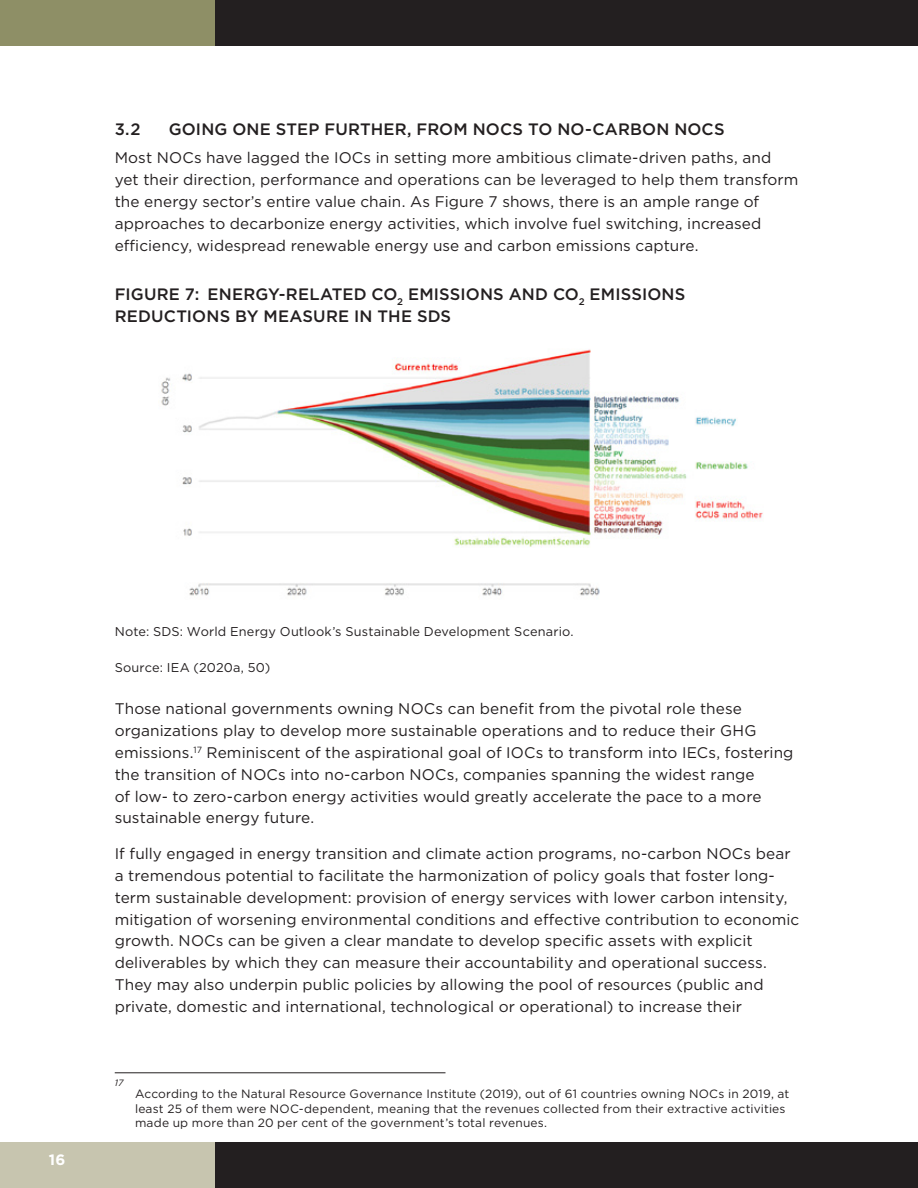
<style>
.page{position:relative;width:918px;height:1188px;background:#fff}
.page>*{position:absolute;margin:0;border:0;box-sizing:border-box;transform-origin:0 0}
.Heading_2{font:500 16.5px/21.9px "Gotham";letter-spacing:.01em;color:#231f20}
.Body{font:15.3px/21.9px "Gotham";letter-spacing:.005em;color:#231f20}
.t1{font:700 15px "Gotham";color:#fff}
.Table_Source{font:12.75px "Gotham";letter-spacing:.015em;color:#231f20}
.Footnote{font:12px/14.4px "Gotham";letter-spacing:.015em;color:#231f20}
.Footnote-2{font:italic 9.15px "Gotham";color:#231f20}
</style>
<div class="page">
<div style="left:0;top:1143px;width:215px;height:45px;background:#c7c5af"></div>
<div style="left:0;top:0;width:215px;height:45px;background:#8e8f66"></div>
<div style="left:215px;top:1143px;width:703px;height:45px;background:#231f20"></div>
<div style="left:215px;top:0;width:703px;height:45px;background:#231f20"></div>
<img style="left:161px;top:349px;width:602px;height:247px">
<hr style="left:115px;top:1072px;width:331px;height:1px;background:#231f20">
<p class="Heading_2" style="left:115px;top:118px;width:27px">3.2</p>
<p class="Heading_2" style="left:169px;top:118px;width:557px">GOING ONE STEP FURTHER, FROM NOCS TO NO-CARBON NOCS</p>
<p class="Body" style="left:115px;top:147px;width:685px">Most NOCs have lagged the IOCs in setting more ambitious climate-driven paths, and yet their direction, performance and operations can be leveraged to help them transform the energy sector’s entire value chain. As Figure 7 shows, there is an ample range of approaches to decarbonize energy activities, which involve fuel switching, increased efficiency, widespread renewable energy use and carbon emissions capture.</p>
<p class="Heading_2" style="left:115px;top:283px;width:572px">FIGURE 7: ENERGY-RELATED CO<sub>2</sub> EMISSIONS AND CO<sub>2</sub> EMISSIONS<br>REDUCTIONS BY MEASURE IN THE SDS</p>
<p class="t1" style="left:49px;top:1150px;width:18px">16</p>
<p class="Table_Source" style="left:115px;top:624px;width:460px">Note: SDS: World Energy Outlook’s Sustainable Development Scenario.</p>
<p class="Table_Source" style="left:115px;top:659px;width:157px">Source: IEA (2020a, 50)</p>
<p class="Body" style="left:115px;top:697px;width:680px">Those national governments owning NOCs can benefit from the pivotal role these organizations play to develop more sustainable operations and to reduce their GHG emissions.<sup>17</sup> Reminiscent of the aspirational goal of IOCs to transform into IECs, fostering the transition of NOCs into no-carbon NOCs, companies spanning the widest range<br>of low- to zero-carbon energy activities would greatly accelerate the pace to a more sustainable energy future.</p>
<p class="Body" style="left:115px;top:842px;width:686px">If fully engaged in energy transition and climate action programs, no-carbon NOCs bear a tremendous potential to facilitate the harmonization of policy goals that foster long&shy;term sustainable development: provision of energy services with lower carbon intensity, mitigation of worsening environmental conditions and effective contribution to economic growth. NOCs can be given a clear mandate to develop specific assets with explicit deliverables by which they can measure their accountability and operational success.<br>They may also underpin public policies by allowing the pool of resources (public and private, domestic and international, technological or operational) to increase their</p>
<p class="Footnote-2" style="left:115px;top:1077px;width:10px">17</p>
<p class="Footnote" style="left:135px;top:1087px;width:656px">According to the Natural Resource Governance Institute (2019), out of 61 countries owning NOCs in 2019, at least 25 of them were NOC-dependent, meaning that the revenues collected from their extractive activities made up more than 20 per cent of the government’s total revenues.</p>
</div>
